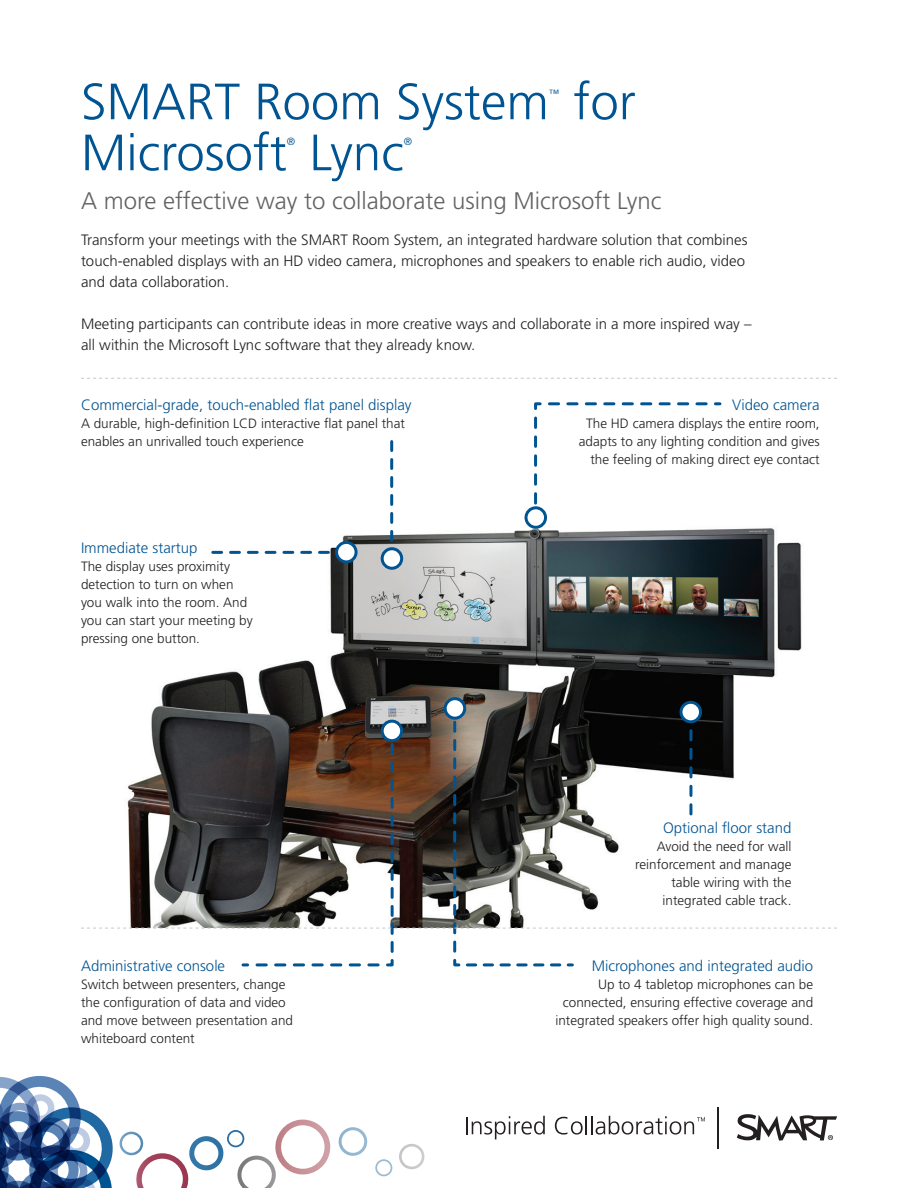
<style>
.page{position:relative;width:918px;height:1188px;background:#fff}
.page>*{position:absolute;margin:0;border:0;box-sizing:border-box;transform-origin:0 0}
.t1{font:300 51px "Frutiger LT Std";color:#005492}
.t2{font:300 24px "Frutiger LT Std";color:#636366}
.t3{font:300 15px/21px "Frutiger LT Std";color:#231f20}
.t4{font:300 15px "Frutiger LT Std";color:#005492}
.t5{font:300 13.5px/18px "Frutiger LT Std";color:#231f20;text-align:right}
.t6{font:300 10.5px "Frutiger LT Std";color:#005492}
</style>
<div class="page">
<img style="left:161px;top:448px;width:641px;height:257px">
<svg style="left:390px;top:442px;width:3px;height:105px"></svg>
<div style="left:382px;top:549px;width:20px;height:19px;background:#fff;border-radius:50%"></div>
<div style="left:381px;top:547px;width:22px;height:23px;border:3px solid #005492;border-radius:50%"></div>
<div style="left:680px;top:701px;width:22px;height:22px;border:3px solid #005492;border-radius:50%"></div>
<svg style="left:533px;top:402px;width:190px;height:118px"></svg>
<div style="left:526px;top:508px;width:20px;height:19px;background:#fff;border-radius:50%"></div>
<div style="left:525px;top:506px;width:22px;height:23px;border:3px solid #005492;border-radius:50%"></div>
<svg style="left:445px;top:699px;width:20px;height:19px"></svg>
<div style="left:444px;top:697px;width:22px;height:23px;border:3px solid #005492;border-radius:50%"></div>
<svg style="left:81px;top:705px;width:756px;height:262px"></svg>
<svg style="left:81px;top:378px;width:756px;height:1px"></svg>
<svg style="left:0;top:1076px;width:113px;height:112px"></svg>
<svg style="left:120px;top:1120px;width:211px;height:68px"></svg>
<svg style="left:339px;top:1127px;width:28px;height:29px"></svg>
<svg style="left:375px;top:1144px;width:49px;height:32px"></svg>
<hr style="left:718px;top:1107px;width:1px;height:41px;background:#231f20">
<svg style="left:736px;top:1114px;width:101px;height:27px"></svg>
<svg style="left:466px;top:1116px;width:79px;height:23px"></svg>
<svg style="left:555px;top:1116px;width:150px;height:19px"></svg>
<svg style="left:213px;top:551px;width:122px;height:3px"></svg>
<div style="left:337px;top:542px;width:19px;height:20px;background:#fff;border-radius:50%"></div>
<div style="left:335px;top:541px;width:23px;height:22px;border:3px solid #005492;border-radius:50%"></div>
<h1 class="t1" style="left:81px;top:73px;width:469px">SMART Room System</h1>
<p class="t6" style="left:549px;top:87px;width:12px">™</p>
<h1 class="t1" style="left:573px;top:73px;width:64px">for</h1>
<h1 class="t1" style="left:81px;top:124px;width:324px">Microsoft Lync</h1>
<p class="t6" style="left:287px;top:135px;width:10px">®</p>
<p class="t6" style="left:404px;top:135px;width:10px">®</p>
<h2 class="t2" style="left:81px;top:187px;width:582px">A more effective way to collaborate using Microsoft Lync</h2>
<p class="t3" style="left:81px;top:229px;width:668px">Transform your meetings with the SMART Room System, an integrated hardware solution that combines touch-enabled displays with an HD video camera, microphones and speakers to enable rich audio, video and data collaboration.</p>
<p class="t3" style="left:81px;top:313px;width:672px">Meeting participants can contribute ideas in more creative ways and collaborate in a more inspired way – all within the Microsoft Lync software that they already know.</p>
<p class="t4" style="left:81px;top:397px;width:332px">Commercial-grade, touch-enabled flat panel display</p>
<p class="t5" style="left:81px;top:415px;width:326px;text-align:left">A durable, high-definition LCD interactive flat panel that enables an unrivalled touch experience</p>
<p class="t4" style="left:81px;top:540px;width:118px">Immediate startup</p>
<p class="t5" style="left:81px;top:558px;width:173px;text-align:left">The display uses proximity detection to turn on when you walk into the room. And you can start your meeting by pressing one button.</p>
<p class="t4" style="left:81px;top:958px;width:146px">Administrative console</p>
<p class="t5" style="left:81px;top:976px;width:214px;text-align:left">Switch between presenters, change the configuration of data and video and move between presentation and whiteboard content</p>
<p class="t4" style="left:732px;top:397px;width:89px">Video camera</p>
<p class="t5" style="left:579px;top:415px;width:242px">The HD camera displays the entire room, adapts to any lighting condition and gives the feeling of making direct eye contact</p>
<p class="t4" style="left:663px;top:819px;width:130px">Optional floor stand</p>
<p class="t5" style="left:635px;top:838px;width:158px">Avoid the need for wall reinforcement and manage table wiring with the integrated cable track.</p>
<p class="t4" style="left:592px;top:958px;width:223px">Microphones and integrated audio</p>
<p class="t5" style="left:555px;top:976px;width:259px">Up to 4 tabletop microphones can be connected, ensuring effective coverage and integrated speakers offer high quality sound.</p>
</div>
